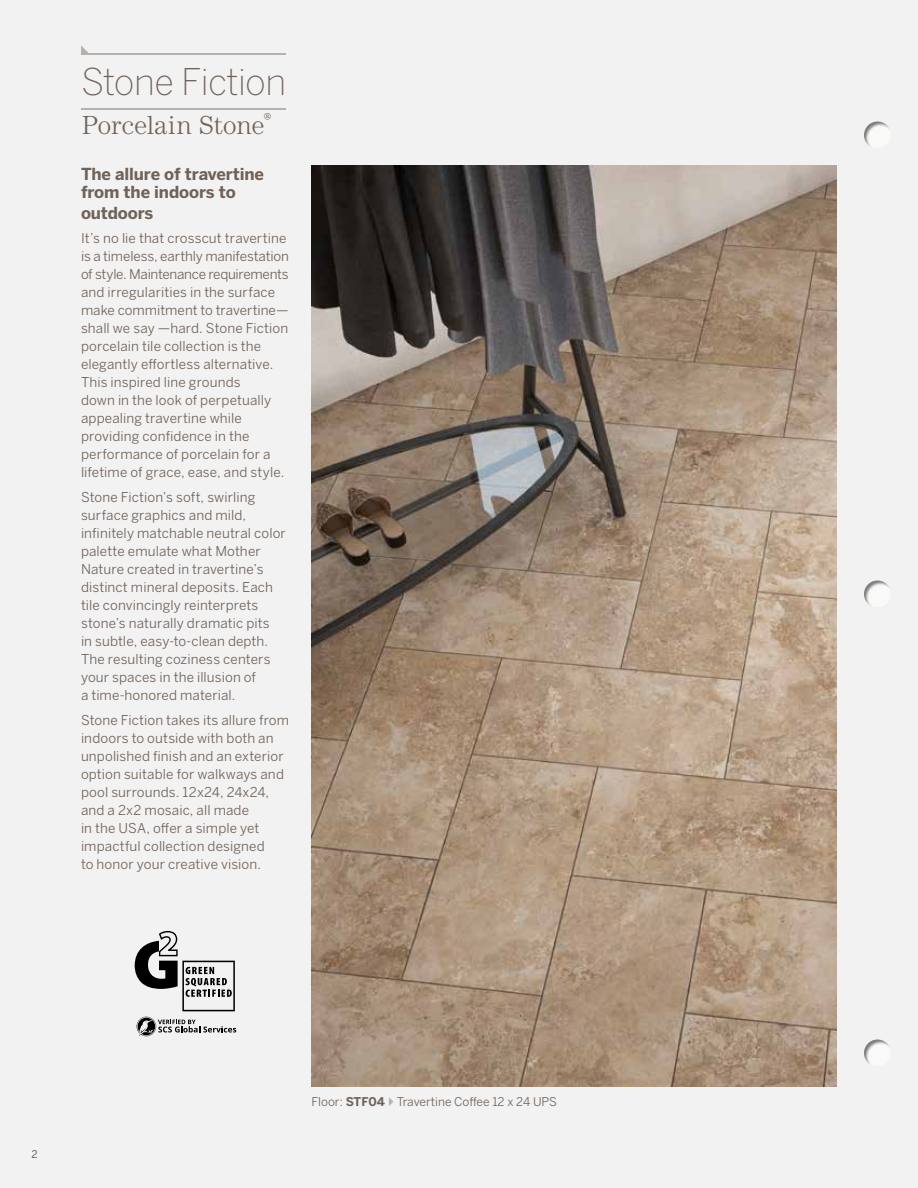
<style>
.page{position:relative;width:918px;height:1188px;background:#f3f2f2}
.page>*{position:absolute;margin:0;border:0;box-sizing:border-box;transform-origin:0 0}
.t1{font:200 36.45px "Benton Sans";letter-spacing:-.02em;color:#6f6259}
.t2{font:300 27px "Century EF";letter-spacing:-.01em;color:#6f6259}
.t3{font:700 16.5px/18px "Benton Sans";letter-spacing:-.01em;color:#6f6259}
.t4{font:13.5px/18px "Benton Sans";letter-spacing:.01em;color:#6f6259}
.t5{font:12px "Benton Sans";color:#6f6259}
.t6{font:10.5px "Benton Sans";color:#6f6259}
.s1{font-weight:700}
</style>
<div class="page">
<img style="left:311px;top:165px;width:525px;height:922px">
<hr style="left:81px;top:53px;width:204px;height:1px;background:#b7b1ac">
<hr style="left:81px;top:108px;width:204px;height:2px;background:#b7b1ac">
<svg style="left:81px;top:45px;width:8px;height:8px"></svg>
<svg style="left:135px;top:931px;width:100px;height:80px"></svg>
<svg style="left:137px;top:1017px;width:99px;height:19px"></svg>
<div style="left:863px;top:119px;width:30px;height:30px;background:#000;opacity:.5"></div>
<div style="left:863px;top:578px;width:30px;height:30px;background:#000;opacity:.5"></div>
<div style="left:863px;top:1037px;width:30px;height:30px;background:#000;opacity:.5"></div>
<h1 class="t1" style="left:81px;top:60px;width:207px">Stone Fiction</h1>
<h2 class="t2" style="left:82px;top:110px;width:191px">Porcelain Stone<sup>®</sup></h2>
<p class="t3" style="left:81px;top:165px;width:185px">The allure of travertine from the indoors to</p>
<p class="t3" style="left:81px;top:204px;width:74px">outdoors</p>
<p class="t4" style="left:81px;top:229px;width:210px">It’s no lie that crosscut travertine is a timeless, earthly manifestation of style. Maintenance requirements and irregularities in the surface make commitment to travertine— shall we say —hard. Stone Fiction porcelain tile collection is the elegantly effortless alternative.<br>This inspired line grounds<br>down in the look of perpetually appealing travertine while providing confidence in the performance of porcelain for a lifetime of grace, ease, and style.</p>
<p class="t4" style="left:81px;top:488px;width:206px">Stone Fiction’s soft, swirling surface graphics and mild, infinitely matchable neutral color palette emulate what Mother<br>Nature created in travertine’s distinct mineral deposits. Each tile convincingly reinterprets stone’s naturally dramatic pits<br>in subtle, easy-to-clean depth.<br>The resulting coziness centers your spaces in the illusion of<br>a time-honored material.</p>
<p class="t4" style="left:81px;top:711px;width:210px">Stone Fiction takes its allure from indoors to outside with both an unpolished finish and an exterior option suitable for walkways and pool surrounds. 12x24, 24x24, and a 2x2 mosaic, all made<br>in the USA, offer a simple yet impactful collection designed<br>to honor your creative vision.</p>
<p class="t6" style="left:32px;top:1148px;width:8px">2</p>
<p class="t5" style="left:311px;top:1094px;width:247px">Floor: <span class="s1">STF04</span> Travertine Coffee 12 x 24 UPS</p>
</div>
